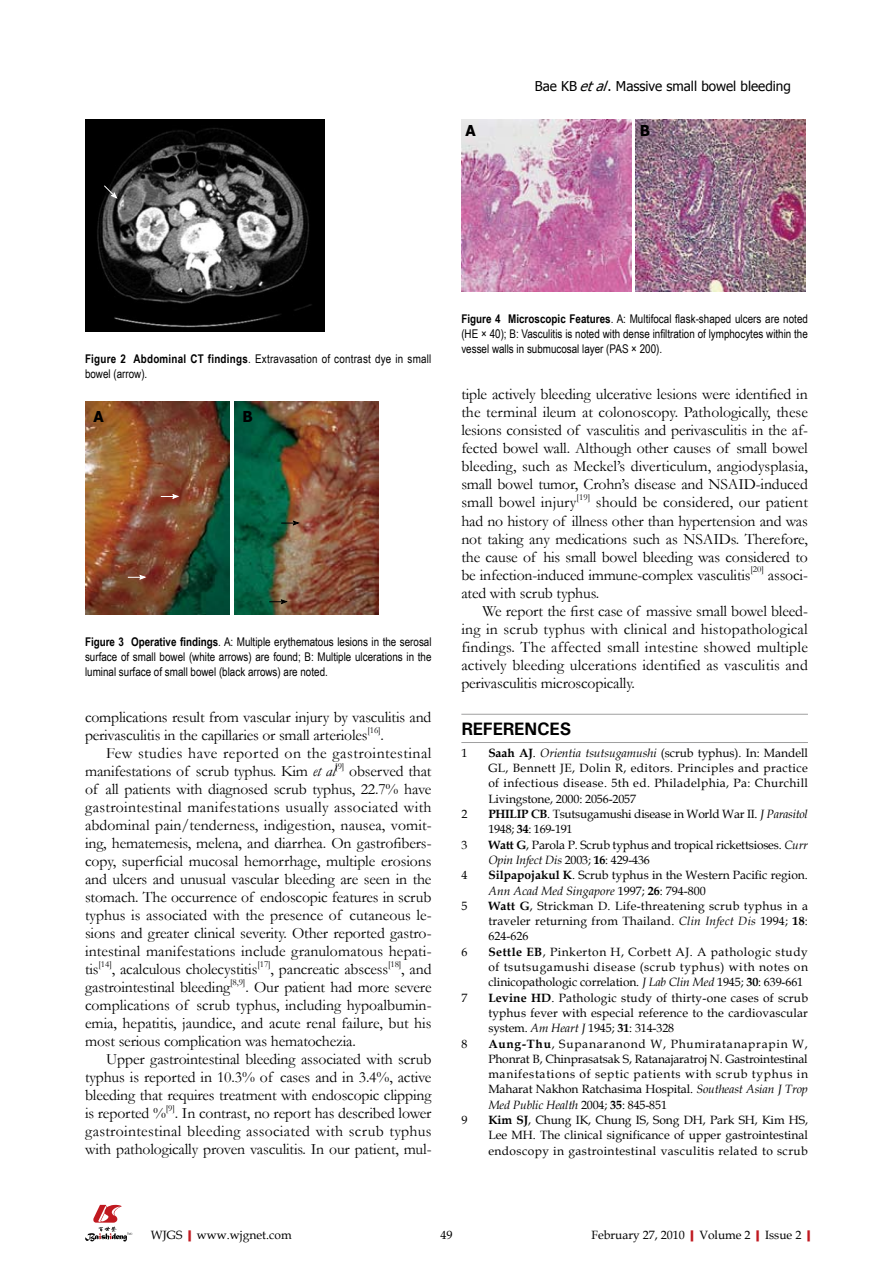
<style>
.page{position:relative;width:893px;height:1263px;background:#fff}
.page>*{position:absolute;margin:0;border:0;box-sizing:border-box;transform-origin:0 0}
.t1{font:700 18px "Univers";letter-spacing:-.01em;color:#000}
.t2{font:15.75px/18px "Garamond";letter-spacing:-.01em;color:#000;text-align:justify}
.t3{font:15.75px "Garamond";letter-spacing:.01em;color:#000}
.t4{font:15.75px "Garamond";letter-spacing:.015em;color:#000}
.t5{font:15.75px "Garamond";letter-spacing:.03em;color:#000}
.t6{font:700 15px "Tahoma";color:#000}
.t7{font:13.5px "Tahoma";color:#000}
.t8{font:12px/15.3px "Book Antiqua";color:#000;text-align:justify}
.t9{font:12px/15px "Arial Narrow";color:#000;text-align:justify}
.t10{font:12px/15px "Arial Narrow";letter-spacing:.02em;color:#000}
.t11{font:12px/15.3px "Book Antiqua";letter-spacing:-.02em;color:#000}
.t12{font:9.15px "Garamond";letter-spacing:-.01em;color:#000}
.s1{font-style:italic}
.s2{font-weight:700}
.s3{font-weight:700;color:#c01920}
</style>
<div class="page">
<svg style="left:85px;top:1205px;width:48px;height:36px"></svg>
<img style="left:636px;top:119px;width:170px;height:172px">
<img style="left:461px;top:119px;width:170px;height:172px">
<img style="left:85px;top:119px;width:239px;height:212px">
<svg style="left:104px;top:185px;width:13px;height:13px"></svg>
<img style="left:85px;top:402px;width:144px;height:212px">
<svg style="left:161px;top:494px;width:17px;height:5px"></svg>
<svg style="left:128px;top:575px;width:18px;height:5px"></svg>
<img style="left:234px;top:402px;width:144px;height:212px">
<svg style="left:269px;top:599px;width:18px;height:5px"></svg>
<svg style="left:281px;top:521px;width:18px;height:4px"></svg>
<hr style="left:461px;top:714px;width:347px;height:1px;background:#9f9fa0">
<hr style="left:461px;top:742px;width:347px;height:1px;background:#9f9fa0">
<p class="t7" style="left:535px;top:77px;width:258px">Bae KB <span class="s1">etal</span>. Massive small bowel bleeding</p>
<p class="t6" style="left:466px;top:120px;width:12px">A</p>
<p class="t6" style="left:640px;top:120px;width:12px">B</p>
<p class="t10" style="left:85px;top:351px;width:348px"><span class="s2">Figure 2 Abdominal CT findings</span>. Extravasation of contrast dye in small bowel (arrow).</p>
<p class="t6" style="left:94px;top:406px;width:12px">A</p>
<p class="t6" style="left:243px;top:406px;width:12px">B</p>
<p class="t9" style="left:85px;top:634px;width:348px"><span class="s2">Figure 3 Operative findings</span>. A: Multiple erythematous lesions in the serosal surface of small bowel (white arrows) are found; B: Multiple ulcerations in the luminal surface of small bowel (black arrows) are noted.</p>
<p class="t2" style="left:85px;top:708px;width:348px">complications result from vascular injury by vasculitis and perivasculitis in the capillaries or small arterioles</p>
<p class="t12" style="left:367px;top:723px;width:15px">[16]</p>
<p class="t2" style="left:381px;top:726px;width:5px">.</p>
<p class="t5" style="left:106px;top:743px;width:327px">Few studies have reported on the gastrointestinal</p>
<p class="t2" style="left:85px;top:762px;width:252px">manifestations of scrub typhus. Kim <span class="s1">et al</span></p>
<p class="t12" style="left:335px;top:759px;width:11px">[9]</p>
<p class="t2" style="left:85px;top:762px;width:348px;text-indent:264px">observed that of all patients with diagnosed scrub typhus, 22.7% have gastrointestinal manifestations usually associated with abdominal pain/tenderness, indigestion, nausea, vomit&shy;ing, hematemesis, melena, and diarrhea. On gastrofibers&shy;copy, superficial mucosal hemorrhage, multiple erosions and ulcers and unusual vascular bleeding are seen in the stomach. The occurrence of endoscopic features in scrub typhus is associated with the presence of cutaneous le&shy;sions and greater clinical severity. Other reported gastro&shy;intestinal manifestations include granulomatous hepati&shy;tis</p>
<p class="t12" style="left:99px;top:957px;width:15px">[14]</p>
<p class="t2" style="left:112px;top:960px;width:147px">, acalculous cholecystitis</p>
<p class="t12" style="left:257px;top:957px;width:15px">[17]</p>
<p class="t2" style="left:271px;top:960px;width:119px">, pancreatic abscess</p>
<p class="t12" style="left:388px;top:957px;width:15px">[18]</p>
<p class="t2" style="left:401px;top:960px;width:32px">, and</p>
<p class="t2" style="left:85px;top:978px;width:147px">gastrointestinal bleeding</p>
<p class="t12" style="left:230px;top:975px;width:17px">[8,9]</p>
<p class="t2" style="left:85px;top:978px;width:348px;text-indent:160px">. Our patient had more severe complications of scrub typhus, including hypoalbumin&shy;emia, hepatitis, jaundice, and acute renal failure, but his most serious complication was hematochezia.</p>
<p class="t2" style="left:85px;top:1050px;width:348px;text-indent:21px">Upper gastrointestinal bleeding associated with scrub typhus is reported in 10.3% of cases and in 3.4%, active bleeding that requires treatment with endoscopic clipping is reported %</p>
<p class="t12" style="left:166px;top:1101px;width:11px">[9]</p>
<p class="t2" style="left:85px;top:1104px;width:348px;text-indent:90px">. In contrast, no report has described lower gastrointestinal bleeding associated with scrub typhus with pathologically proven vasculitis. In our patient, mul-</p>
<p class="t9" style="left:461px;top:311px;width:348px"><span class="s2">Figure 4 Microscopic Features</span>. A: Multifocal flask-shaped ulcers are noted (HE × 40); B: Vasculitis is noted with dense infiltration of lymphocytes within the vessel walls in submucosal layer (PAS × 200).</p>
<p class="t2" style="left:461px;top:384px;width:348px">tiple actively bleeding ulcerative lesions were identified in the terminal ileum at colonoscopy. Pathologically, these lesions consisted of vasculitis and perivasculitis in the af&shy;fected bowel wall. Although other causes of small bowel bleeding, such as Meckel’s diverticulum, angiodysplasia, small bowel tumor, Crohn’s disease and NSAID-induced small bowel injury</p>
<p class="t12" style="left:577px;top:491px;width:15px">[19]</p>
<p class="t2" style="left:461px;top:493px;width:348px;text-indent:135px">should be considered, our patient had no history of illness other than hypertension and was not taking any medications such as NSAIDs. Therefore, the cause of his small bowel bleeding was considered to be infection-induced immune-complex vasculitis</p>
<p class="t12" style="left:750px;top:563px;width:15px">[20]</p>
<p class="t2" style="left:768px;top:565px;width:42px">associ-</p>
<p class="t2" style="left:461px;top:583px;width:139px">ated with scrub typhus.</p>
<p class="t2" style="left:483px;top:601px;width:327px">We report the first case of massive small bowel bleed-</p>
<p class="t3" style="left:461px;top:618px;width:348px">ing in scrub typhus with clinical and histopathological</p>
<p class="t4" style="left:461px;top:636px;width:348px">findings. The affected small intestine showed multiple</p>
<p class="t2" style="left:461px;top:655px;width:348px">actively bleeding ulcerations identified as vasculitis and</p>
<p class="t2" style="left:461px;top:673px;width:175px">perivasculitis microscopically.</p>
<p class="t1" style="left:461px;top:717px;width:111px">REFERENCES</p>
<p class="t8" style="left:461px;top:745px;width:7px">1</p>
<p class="t8" style="left:488px;top:745px;width:321px"><span class="s2">Saah AJ</span>. <span class="s1">Orientia tsutsugamushi</span> (scrub typhus). In: Mandell GL, Bennett JE, Dolin R, editors. Principles and practice of infectious disease. 5th ed. Philadelphia, Pa: Churchill Livingstone, 2000: 2056-2057</p>
<p class="t8" style="left:461px;top:806px;width:7px">2</p>
<p class="t11" style="left:488px;top:806px;width:321px"><span class="s2">PHILIP CB</span>. Tsutsugamushi disease in World War II. <span class="s1">J Parasitol<br></span>1948; <span class="s2">34</span>: 169-191</p>
<p class="t8" style="left:461px;top:837px;width:7px">3</p>
<p class="t8" style="left:488px;top:837px;width:321px"><span class="s2">Watt G</span>, Parola P. Scrub typhus and tropical rickettsioses. <span class="s1">Curr<br>Opin Infect Dis</span> 2003; <span class="s2">16</span>: 429-436</p>
<p class="t8" style="left:461px;top:867px;width:7px">4</p>
<p class="t8" style="left:488px;top:867px;width:321px"><span class="s2">Silpapojakul K</span>. Scrub typhus in the Western Pacific region.<br><span class="s1">Ann Acad Med Singapore</span> 1997; <span class="s2">26</span>: 794-800</p>
<p class="t8" style="left:461px;top:898px;width:7px">5</p>
<p class="t8" style="left:488px;top:898px;width:321px"><span class="s2">Watt G</span>, Strickman D. Life-threatening scrub typhus in a traveler returning from Thailand. <span class="s1">Clin Infect Dis</span> 1994; <span class="s2">18</span>:<br>624-626</p>
<p class="t8" style="left:461px;top:944px;width:7px">6</p>
<p class="t8" style="left:488px;top:944px;width:321px"><span class="s2">Settle EB</span>, Pinkerton H, Corbett AJ. A pathologic study of tsutsugamushi disease (scrub typhus) with notes on clinicopathologic correlation. <span class="s1">J Lab Clin Med</span> 1945; <span class="s2">30</span>: 639-661</p>
<p class="t8" style="left:461px;top:990px;width:7px">7</p>
<p class="t8" style="left:488px;top:990px;width:321px"><span class="s2">Levine HD</span>. Pathologic study of thirty-one cases of scrub typhus fever with especial reference to the cardiovascular system. <span class="s1">Am Heart J</span> 1945; <span class="s2">31</span>: 314-328</p>
<p class="t8" style="left:461px;top:1035px;width:7px">8</p>
<p class="t8" style="left:488px;top:1035px;width:321px"><span class="s2">Aung-Thu</span>, Supanaranond W, Phumiratanaprapin W, Phonrat B, Chinprasatsak S, Ratanajaratroj N. Gastrointestinal manifestations of septic patients with scrub typhus in Maharat Nakhon Ratchasima Hospital. <span class="s1">Southeast Asian J Trop Med Public Health</span> 2004; <span class="s2">35</span>: 845-851</p>
<p class="t8" style="left:461px;top:1112px;width:7px">9</p>
<p class="t8" style="left:488px;top:1112px;width:321px"><span class="s2">Kim SJ</span>, Chung IK, Chung IS, Song DH, Park SH, Kim HS, Lee MH. The clinical significance of upper gastrointestinal endoscopy in gastrointestinal vasculitis related to scrub</p>
<p class="t8" style="left:151px;top:1226px;width:142px">WJGS<span class="s3">|</span>www.wjgnet.com</p>
<p class="t8" style="left:440px;top:1226px;width:13px">49</p>
<p class="t8" style="left:591px;top:1226px;width:226px">February 27, 2010<span class="s3">|</span>Volume 2<span class="s3">|</span>Issue 2<span class="s3">|</span></p>
</div>
